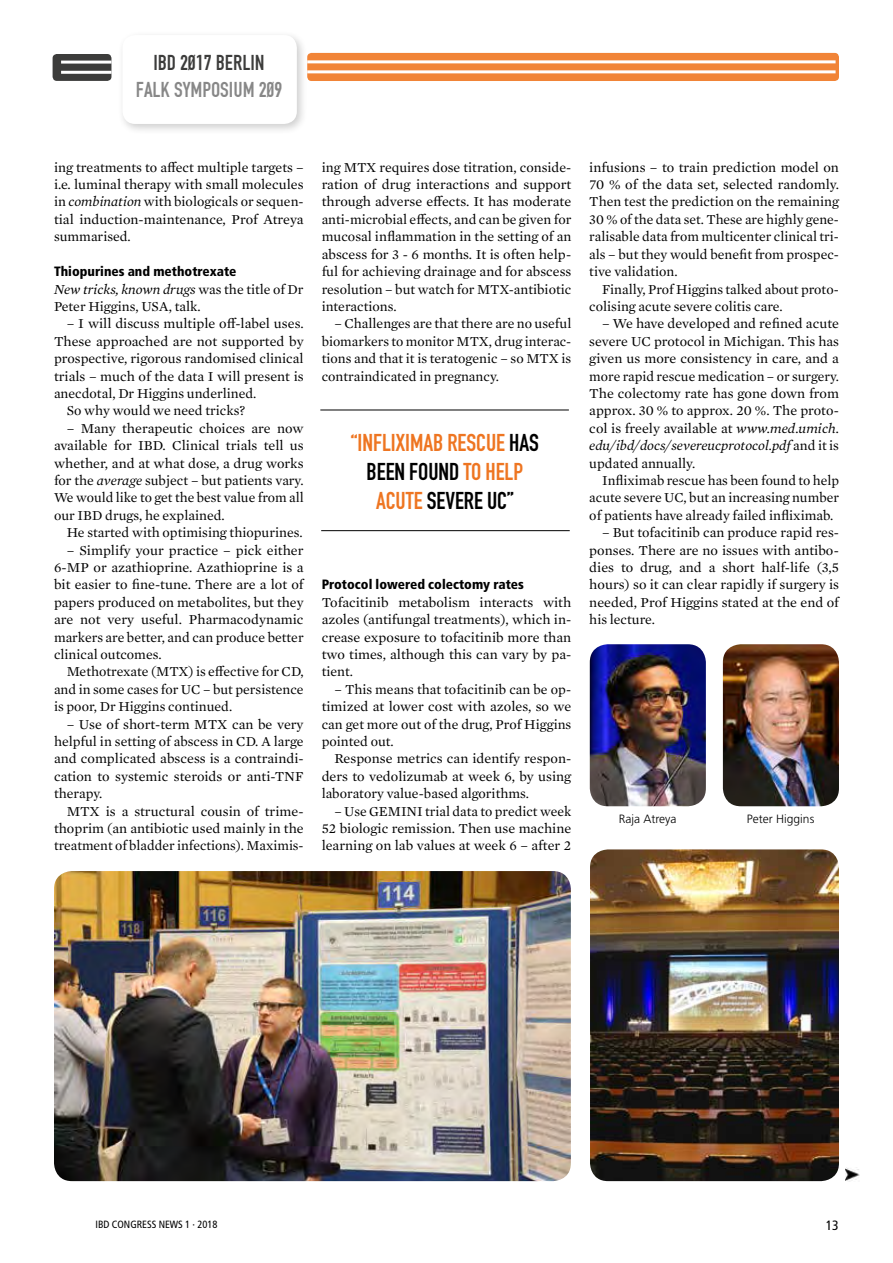
<style>
.page{position:relative;width:893px;height:1263px;background:#fff}
.page>*{position:absolute;margin:0;border:0;box-sizing:border-box;transform-origin:0 0}
.t1{font:24px/28.8px "DIN Engschrift Alternate";color:#ee7521;text-align:center}
.t2{font:22.5px "DIN 1451 Engschrift Regular";color:#878787}
.t3{font:22.5px "DIN 1451 Engschrift Regular";color:#3c3c3b}
.t4{font:13.95px/17.4px "Mercury Text G1";color:#000;text-align:justify}
.t5{font:900 condensed 13.5px "Frutiger";color:#000}
.t6{font:condensed 13.5px "Frutiger";color:#000}
.t7{font:300 12px "Frutiger";color:#000}
.t8{font:condensed 10.5px "Frutiger";color:#000}
.s1{font-style:italic}
.s2{color:#000}
</style>
<div class="page">
<img style="left:846px;top:1168px;width:14px;height:14px">
<div style="left:53px;top:54px;width:58px;height:27px;background:#3c3c3b;border-radius:4px"></div>
<hr style="left:61px;top:61px;width:50px;height:3px;background:#fff">
<hr style="left:61px;top:71px;width:50px;height:3px;background:#fff">
<div style="left:307px;top:53px;width:532px;height:28px;background:#f18437;border-radius:4px"></div>
<hr style="left:307px;top:60px;width:529px;height:3px;background:#fff">
<hr style="left:307px;top:70px;width:529px;height:3px;background:#fff">
<div style="left:117px;top:30px;width:191px;height:105px;background:#000;opacity:.2"></div>
<div style="left:123px;top:35px;width:174px;height:89px;background:#fff;border-radius:13px"></div>
<img style="left:54px;top:871px;width:517px;height:310px">
<img style="left:590px;top:849px;width:249px;height:332px">
<img style="left:590px;top:644px;width:116px;height:162px">
<img style="left:723px;top:644px;width:116px;height:162px">
<hr style="left:320px;top:410px;width:249px;height:1px;background:#000">
<hr style="left:321px;top:530px;width:249px;height:1px;background:#000">
<h2 class="t3" style="left:153px;top:50px;width:113px">IBD 2017 BERLIN</h2>
<h2 class="t2" style="left:136px;top:77px;width:148px">FALK SYMPOSIUM 209</h2>
<p class="t4" style="left:54px;top:158px;width:251px">ing treatments to affect multiple targets – i.e. luminal therapy with small molecules in <span class="s1">combination</span> with biologicals or sequen&shy;tial induction-maintenance, Prof Atreya summarised.</p>
<p class="t5" style="left:54px;top:263px;width:184px">Thiopurines and methotrexate</p>
<p class="t4" style="left:54px;top:279px;width:251px"><span class="s1">New tricks, known drugs</span> was the title of Dr<br>Peter Higgins, USA, talk.</p>
<p class="t4" style="left:67px;top:314px;width:238px">– I will discuss multiple off-label uses.</p>
<p class="t4" style="left:54px;top:332px;width:251px">These approached are not supported by</p>
<p class="t4" style="left:54px;top:349px;width:251px">prospective, rigorous randomised clinical</p>
<p class="t4" style="left:54px;top:366px;width:251px">trials – much of the data I will present is</p>
<p class="t4" style="left:54px;top:384px;width:204px">anecdotal, Dr Higgins underlined.</p>
<p class="t4" style="left:67px;top:401px;width:180px">So why would we need tricks?</p>
<p class="t4" style="left:54px;top:419px;width:251px;text-indent:13px">– Many therapeutic choices are now available for IBD. Clinical trials tell us whether, and at what dose, a drug works for the <span class="s1">average</span> subject – but patients vary.<br>We would like to get the best value from all our IBD drugs, he explained.</p>
<p class="t4" style="left:67px;top:523px;width:237px">He started with optimising thiopurines.</p>
<p class="t4" style="left:54px;top:540px;width:251px;text-indent:13px">– Simplify your practice – pick either 6-MP or azathioprine. Azathioprine is a bit easier to fine-tune. There are a lot of papers produced on metabolites, but they are not very useful. Pharmacodynamic markers are better, and can produce better clinical outcomes.</p>
<p class="t4" style="left:54px;top:662px;width:251px;text-indent:13px">Methotrexate (MTX) is effective for CD, and in some cases for UC – but persistence is poor, Dr Higgins continued.</p>
<p class="t4" style="left:54px;top:714px;width:251px;text-indent:13px">– Use of short-term MTX can be very helpful in setting of abscess in CD. A large and complicated abscess is a contraindi&shy;cation to systemic steroids or anti-TNF therapy.</p>
<p class="t4" style="left:54px;top:801px;width:251px;text-indent:13px">MTX is a structural cousin of trime&shy;thoprim (an antibiotic used mainly in the treatment of bladder infections). Maximis-</p>
<p class="t4" style="left:322px;top:158px;width:251px">ing MTX requires dose titration, conside&shy;ration of drug interactions and support through adverse effects. It has moderate anti-microbial effects, and can be given for mucosal inflammation in the setting of an abscess for 3 - 6 months. It is often help&shy;ful for achieving drainage and for abscess resolution – but watch for MTX-antibiotic interactions.</p>
<p class="t4" style="left:322px;top:314px;width:251px;text-indent:13px">– Challenges are that there are no useful biomarkers to monitor MTX, drug interac&shy;tions and that it is teratogenic – so MTX is contraindicated in pregnancy.</p>
<h1 class="t1" style="left:351px;top:429px;width:189px">“INFLIXIMAB RESCUE <span class="s2">HAS<br>BEEN FOUND</span> TO HELP<br>ACUTE <span class="s2">SEVERE UC”</span></h1>
<p class="t5" style="left:322px;top:576px;width:204px">Protocol lowered colectomy rates</p>
<p class="t4" style="left:322px;top:593px;width:251px">Tofacitinib metabolism interacts with azoles (antifungal treatments), which in&shy;crease exposure to tofacitinib more than two times, although this can vary by pa&shy;tient.</p>
<p class="t4" style="left:322px;top:680px;width:251px;text-indent:13px">– This means that tofacitinib can be op&shy;timized at lower cost with azoles, so we can get more out of the drug, Prof Higgins pointed out.</p>
<p class="t4" style="left:322px;top:749px;width:251px;text-indent:13px">Response metrics can identify respon&shy;ders to vedolizumab at week 6, by using laboratory value-based algorithms.</p>
<p class="t4" style="left:322px;top:801px;width:251px;text-indent:13px">– Use GEMINI trial data to predict week 52 biologic remission. Then use machine learning on lab values at week 6 – after 2</p>
<p class="t4" style="left:589px;top:158px;width:251px">infusions – to train prediction model on 70 % of the data set, selected randomly.<br>Then test the prediction on the remaining 30 % of the data set. These are highly gene&shy;ralisable data from multicenter clinical tri&shy;als – but they would benefit from prospec&shy;tive validation.</p>
<p class="t4" style="left:589px;top:279px;width:251px;text-indent:13px">Finally, Prof Higgins talked about proto&shy;colising acute severe colitis care.</p>
<p class="t4" style="left:589px;top:314px;width:251px;text-indent:13px">– We have developed and refined acute severe UC protocol in Michigan. This has given us more consistency in care, and a more rapid rescue medication – or surgery.<br>The colectomy rate has gone down from approx. 30 % to approx. 20 %. The proto&shy;col is freely available at <span class="s1">www.med.umich. edu/ibd/docs/severeucprotocol.pdf</span> and it is updated annually.</p>
<p class="t4" style="left:589px;top:471px;width:251px;text-indent:13px">Infliximab rescue has been found to help acute severe UC, but an increasing number of patients have already failed infliximab.</p>
<p class="t4" style="left:589px;top:523px;width:251px;text-indent:13px">– But tofacitinib can produce rapid res&shy;ponses. There are no issues with antibo&shy;dies to drug, and a short half-life (3,5 hours) so it can clear rapidly if surgery is needed, Prof Higgins stated at the end of his lecture.</p>
<p class="t7" style="left:619px;top:812px;width:59px">Raja Atreya</p>
<p class="t7" style="left:747px;top:812px;width:69px">Peter Higgins</p>
<p class="t8" style="left:96px;top:1218px;width:123px">IBD CONGRESS NEWS 1 · 2018</p>
<p class="t6" style="left:826px;top:1217px;width:14px">13</p>
</div>
